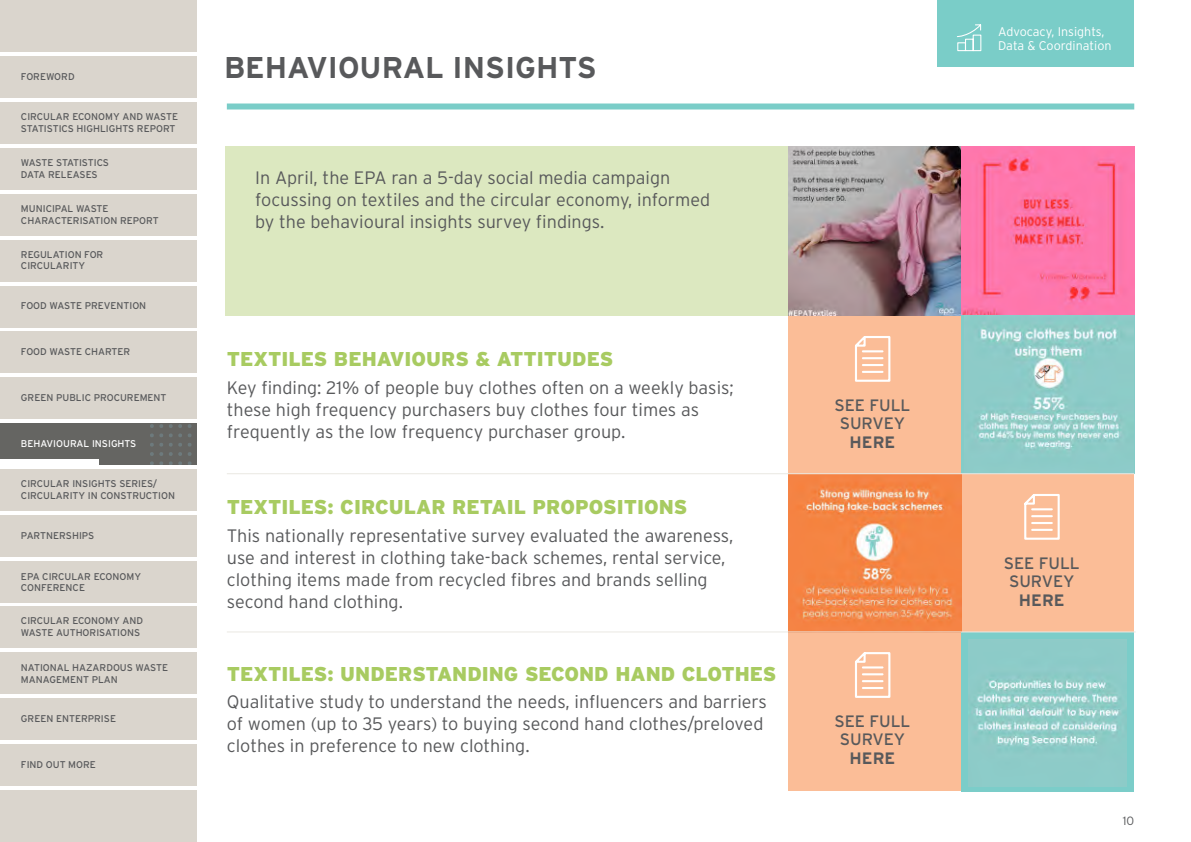
<style>
.page{position:relative;width:1191px;height:842px;background:#fff}
.page>*{position:absolute;margin:0;border:0;box-sizing:border-box;transform-origin:0 0}
.t1{font:700 30px "Interstate";color:#58595b}
.t2{font:900 20px "Interstate";color:#a8cb61}
.body_copy{font:300 18px/22px "Interstate";color:#58595b}
.t3{font:16.6px/18.6px "Interstate";color:#58595b;text-align:center}
.body_copy-2{font:300 12.6px/14.4px "Interstate";color:#fff}
.t4{font:300 12px "Interstate";color:#58595b}
.t5{font:9.8px/11.8px "Interstate";color:#58595b}
.t6{font:9.8px "Interstate";color:#fff}
.s1{font-weight:700}
</style>
<div class="page">
<div style="left:0;top:286px;width:197px;height:41px;background:#dad5cd"></div>
<div style="left:0;top:240px;width:197px;height:41px;background:#dad5cd"></div>
<div style="left:0;top:194px;width:197px;height:42px;background:#dad5cd"></div>
<div style="left:0;top:148px;width:197px;height:42px;background:#dad5cd"></div>
<div style="left:0;top:57px;width:197px;height:41px;background:#dad5cd"></div>
<div style="left:0;top:0;width:197px;height:52px;background:#dad5cd"></div>
<div style="left:0;top:790px;width:197px;height:52px;background:#dad5cd"></div>
<div style="left:0;top:332px;width:197px;height:41px;background:#dad5cd"></div>
<div style="left:0;top:378px;width:197px;height:41px;background:#dad5cd"></div>
<div style="left:0;top:469px;width:197px;height:42px;background:#dad5cd"></div>
<div style="left:0;top:515px;width:197px;height:41px;background:#dad5cd"></div>
<div style="left:0;top:561px;width:197px;height:41px;background:#dad5cd"></div>
<div style="left:0;top:607px;width:197px;height:41px;background:#dad5cd"></div>
<div style="left:0;top:653px;width:197px;height:41px;background:#dad5cd"></div>
<div style="left:0;top:698px;width:197px;height:42px;background:#dad5cd"></div>
<div style="left:0;top:744px;width:197px;height:42px;background:#dad5cd"></div>
<div style="left:0;top:103px;width:197px;height:41px;background:#dad5cd"></div>
<div style="left:225px;top:146px;width:907px;height:170px;background:#dce8c0"></div>
<div style="left:788px;top:316px;width:173px;height:159px;background:#fbbd97"></div>
<svg style="left:855px;top:336px;width:36px;height:46px"></svg>
<div style="left:961px;top:474px;width:173px;height:159px;background:#fbbd97"></div>
<svg style="left:1024px;top:494px;width:36px;height:46px"></svg>
<div style="left:788px;top:632px;width:173px;height:159px;background:#fbbd97"></div>
<svg style="left:855px;top:652px;width:36px;height:46px"></svg>
<div style="left:937px;top:0;width:197px;height:67px;background:#7acdc8"></div>
<svg style="left:957px;top:24px;width:25px;height:28px"></svg>
<div style="left:227px;top:103px;width:907px;height:6px;background:#7acdc8"></div>
<img style="left:788px;top:146px;width:346px;height:170px">
<img style="left:788px;top:475px;width:173px;height:156px">
<div style="left:961px;top:315px;width:173px;height:159px;background:#84ccc8"></div>
<img style="left:964px;top:316px;width:169px;height:157px">
<div style="left:961px;top:632px;width:173px;height:160px;background:#7bcdc9"></div>
<img style="left:968px;top:639px;width:158px;height:147px">
<hr style="left:227px;top:473px;width:907px;height:1px;background:#eae8e2">
<hr style="left:227px;top:631px;width:908px;height:1px;background:#eae8e2">
<div style="left:0;top:423px;width:197px;height:42px;background:#656562"></div>
<svg style="left:188px;top:424px;width:3px;height:13px"></svg>
<svg style="left:188px;top:443px;width:3px;height:22px"></svg>
<svg style="left:169px;top:424px;width:13px;height:13px"></svg>
<svg style="left:169px;top:443px;width:13px;height:22px"></svg>
<svg style="left:150px;top:424px;width:13px;height:13px"></svg>
<svg style="left:150px;top:443px;width:13px;height:22px"></svg>
<div style="left:0;top:460px;width:98px;height:5px;background:#fff"></div>
<p class="t5" style="left:21px;top:71px;width:55px">FOREWORD</p>
<p class="t5" style="left:21px;top:111px;width:159px">CIRCULAR ECONOMY AND WASTE<br>STATISTICS HIGHLIGHTS REPORT</p>
<p class="t5" style="left:21px;top:157px;width:90px">WASTE STATISTICS<br>DATA RELEASES</p>
<p class="t5" style="left:21px;top:202px;width:139px">MUNICIPAL WASTE<br>CHARACTERISATION REPORT</p>
<p class="t5" style="left:21px;top:248px;width:84px">REGULATION FOR<br>CIRCULARITY</p>
<p class="t5" style="left:21px;top:300px;width:127px">FOOD WASTE PREVENTION</p>
<p class="t5" style="left:21px;top:346px;width:111px">FOOD WASTE CHARTER</p>
<p class="t5" style="left:21px;top:392px;width:147px">GREEN PUBLIC PROCUREMENT</p>
<p class="t6" style="left:21px;top:438px;width:117px">BEHAVIOURAL INSIGHTS</p>
<p class="t5" style="left:21px;top:477px;width:155px">CIRCULAR INSIGHTS SERIES/<br>CIRCULARITY IN CONSTRUCTION</p>
<p class="t5" style="left:21px;top:529px;width:75px">PARTNERSHIPS</p>
<p class="t5" style="left:21px;top:570px;width:122px">EPA CIRCULAR ECONOMY<br>CONFERENCE</p>
<p class="t5" style="left:21px;top:615px;width:123px">CIRCULAR ECONOMY AND<br>WASTE AUTHORISATIONS</p>
<p class="t5" style="left:21px;top:662px;width:149px">NATIONAL HAZARDOUS WASTE<br>MANAGEMENT PLAN</p>
<p class="t5" style="left:21px;top:712px;width:97px">GREEN ENTERPRISE</p>
<p class="t5" style="left:21px;top:758px;width:76px">FIND OUT MORE</p>
<p class="t1" style="left:224px;top:50px;width:374px">BEHAVIOURAL INSIGHTS</p>
<p class="body_copy" style="left:255px;top:167px;width:456px">In April, the EPA ran a 5-day social media campaign focussing on textiles and the circular economy, informed by the behavioural insights survey findings.</p>
<p class="t2" style="left:227px;top:348px;width:388px">TEXTILES BEHAVIOURS &amp; ATTITUDES</p>
<p class="body_copy" style="left:227px;top:377px;width:508px">Key finding: 21% of people buy clothes often on a weekly basis; these high frequency purchasers buy clothes four times as frequently as the low frequency purchaser group.</p>
<p class="t2" style="left:227px;top:496px;width:462px">TEXTILES: CIRCULAR RETAIL PROPOSITIONS</p>
<p class="body_copy" style="left:227px;top:525px;width:508px">This nationally representative survey evaluated the awareness, use and interest in clothing take-back schemes, rental service, clothing items made from recycled fibres and brands selling second hand clothing.</p>
<p class="t2" style="left:227px;top:662px;width:551px">TEXTILES: UNDERSTANDING SECOND HAND CLOTHES</p>
<p class="body_copy" style="left:227px;top:691px;width:541px">Qualitative study to understand the needs, influencers and barriers of women (up to 35 years) to buying second hand clothes/preloved clothes in preference to new clothing.</p>
<p class="t3" style="left:834px;top:395px;width:77px">SEE FULL<br>SURVEY<br><span class="s1">HERE</span></p>
<p class="t3" style="left:834px;top:711px;width:77px">SEE FULL<br>SURVEY<br><span class="s1">HERE</span></p>
<p class="body_copy-2" style="left:998px;top:24px;width:115px">Advocacy, Insights,<br>Data &amp; Coordination</p>
<p class="t3" style="left:1003px;top:553px;width:77px">SEE FULL<br>SURVEY<br><span class="s1">HERE</span></p>
<p class="t4" style="left:1122px;top:814px;width:13px">10</p>
</div>
